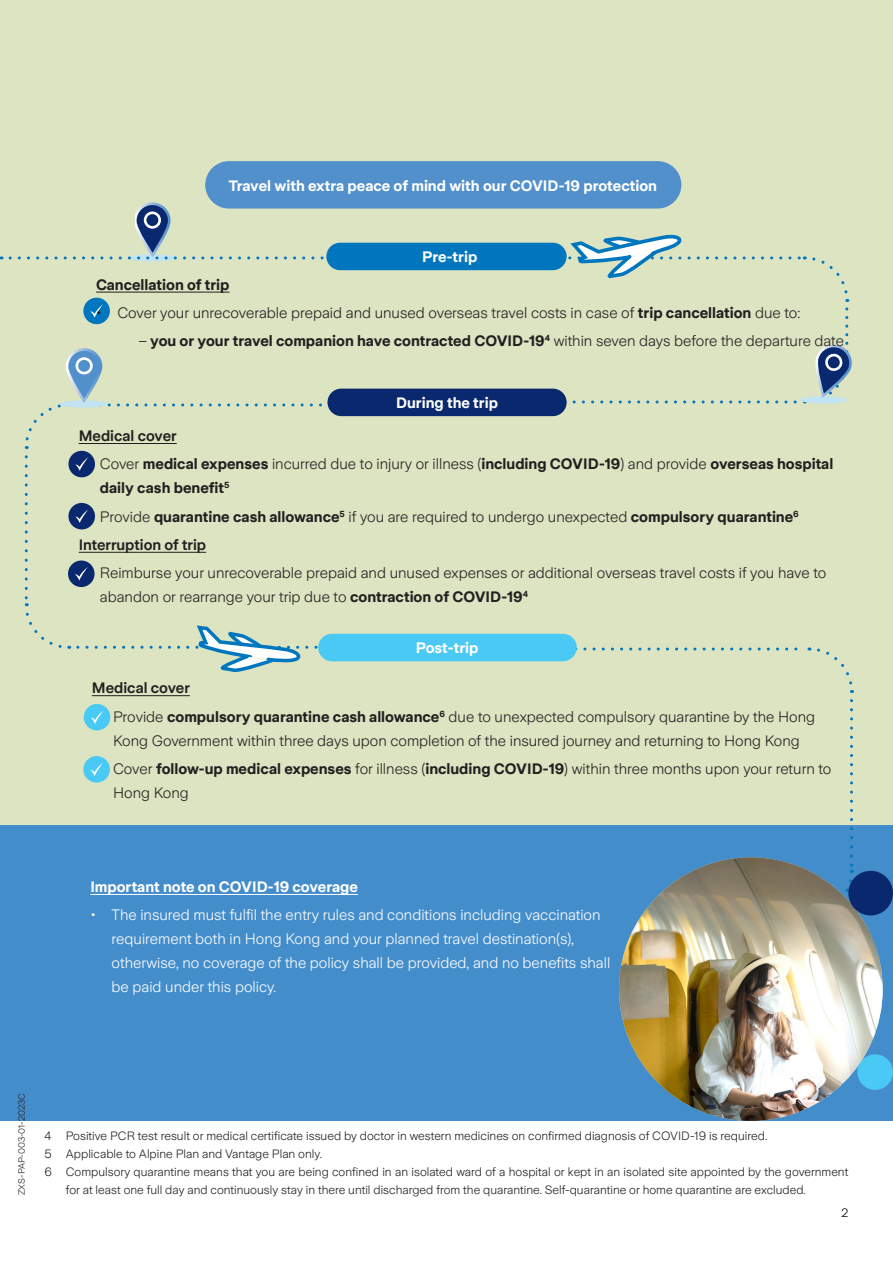
<style>
.page{position:relative;width:893px;height:1263px;background:#fff}
.page>*{position:absolute;margin:0;border:0;box-sizing:border-box;transform-origin:0 0}
.t1{font:300 15px/24px "Zurich Sans";color:#231f20}
.t2{font:300 15px/24px "Zurich Sans";color:#fff}
.Bullet_i{font:700 15px/24px "Zurich Sans";color:#231f20}
.Bullet_i-2{font:700 15px "Zurich Sans";color:#fff}
.Bullet_i-3{font:600 15px "Zurich Sans";color:#231f20}
.t3{font:300 12px/18px "Zurich Sans";color:#231f20}
.t4{font:300 12px "Zurich Sans";color:#000}
.t5{font:300 9px "Zurich Sans";color:#231f20}
.s1{font-weight:700}
.s2{font-weight:300}
</style>
<div class="page">
<div style="left:0;top:825px;width:893px;height:296px;background:#448dcb"></div>
<div style="left:0;top:0;width:893px;height:825px;background:#dce4c2"></div>
<div style="left:135px;top:204px;width:34px;height:51px;background:#09286d;border-radius:17px"></div>
<div style="left:134px;top:202px;width:37px;height:54px;border:3px solid #fff;border-radius:17px"></div>
<div style="left:144px;top:211px;width:17px;height:18px;border:3px solid #fff;border-radius:50%"></div>
<svg style="left:502px;top:647px;width:352px;height:46px"></svg>
<svg style="left:830px;top:700px;width:24px;height:192px"></svg>
<hr style="left:90px;top:894px;width:268px;height:1px;background:#fff">
<div style="left:857px;top:1054px;width:36px;height:36px;background:#49c9f4;border-radius:50%"></div>
<img style="left:619px;top:857px;width:264px;height:264px;border-radius:132px">
<div style="left:848px;top:871px;width:45px;height:44px;background:#09286d;border-radius:50%"></div>
<div style="left:68px;top:451px;width:27px;height:26px;background:#09286d;border-radius:50%"></div>
<svg style="left:24px;top:457px;width:352px;height:216px"></svg>
<hr style="left:92px;top:695px;width:98px;height:1px;background:#231f20">
<div style="left:83px;top:756px;width:27px;height:27px;background:#49c9f4;border-radius:50%"></div>
<svg style="left:90px;top:763px;width:13px;height:13px"></svg>
<div style="left:84px;top:704px;width:26px;height:26px;background:#49c9f4;border-radius:50%"></div>
<svg style="left:91px;top:711px;width:12px;height:13px"></svg>
<div style="left:205px;top:161px;width:476px;height:48px;background:#5290cc;border-radius:24px"></div>
<svg style="left:10px;top:233px;width:842px;height:216px"></svg>
<hr style="left:96px;top:292px;width:134px;height:1px;background:#231f20">
<div style="left:318px;top:634px;width:259px;height:27px;background:#49c9f4;border-radius:14px"></div>
<div style="left:326px;top:243px;width:241px;height:27px;background:#0076be;border-radius:14px"></div>
<div style="left:327px;top:389px;width:240px;height:27px;background:#09286d;border-radius:14px"></div>
<p class="Bullet_i-2" style="left:228px;top:178px;width:430px">Travel with extra peace of mind with our COVID-19 protection</p>
<p class="Bullet_i-2" style="left:422px;top:248px;width:57px">Pre-trip</p>
<p class="Bullet_i" style="left:96px;top:273px;width:135px">Cancellation of trip</p>
<p class="t1" style="left:96px;top:301px;width:706px">• Cover your unrecoverable prepaid and unused overseas travel costs in case of <span class="s1">trip cancellation</span> due to:</p>
<p class="Bullet_i" style="left:139px;top:329px;width:707px"><span class="s2">–</span> you or your travel companion have contracted COVID-19<sup>4</sup> <span class="s2">within seven days before the departure date</span></p>
<p class="Bullet_i-2" style="left:396px;top:394px;width:103px">During the trip</p>
<p class="Bullet_i-3" style="left:79px;top:428px;width:100px">Medical cover</p>
<p class="Bullet_i" style="left:100px;top:453px;width:735px;text-indent:-21px"><span class="s2">• Cover</span> medical expenses <span class="s2">incurred due to injury or illness (</span>including COVID-19<span class="s2">) and provide</span> overseas hospital daily cash benefit<sup>5</sup></p>
<p class="t1" style="left:79px;top:505px;width:722px">• Provide <span class="s1">quarantine cash allowance</span><sup>5</sup> if you are required to undergo unexpected <span class="s1">compulsory quarantine</span><sup>6</sup></p>
<p class="Bullet_i-3" style="left:79px;top:537px;width:129px">Interruption of trip</p>
<p class="t1" style="left:100px;top:561px;width:728px;text-indent:-21px">• Reimburse your unrecoverable prepaid and unused expenses or additional overseas travel costs if you have to abandon or rearrange your trip due to <span class="s1">contraction of COVID-19</span><sup>4</sup></p>
<p class="Bullet_i-2" style="left:416px;top:639px;width:64px">Post-trip</p>
<p class="Bullet_i-3" style="left:92px;top:680px;width:100px">Medical cover</p>
<p class="t1" style="left:92px;top:705px;width:725px;text-align:center">• Provide <span class="s1">compulsory quarantine cash allowance</span><sup>6</sup> due to unexpected compulsory quarantine by the Hong<br>Kong Government within three days upon completion of the insured journey and returning to Hong Kong</p>
<p class="t1" style="left:113px;top:757px;width:720px;text-indent:-21px">• Cover <span class="s1">follow-up medical expenses</span> for illness (<span class="s1">including COVID-19</span>) within three months upon your return to<br>Hong Kong</p>
<p class="Bullet_i-2" style="left:90px;top:879px;width:269px">Important note on COVID-19 coverage</p>
<p class="t2" style="left:112px;top:903px;width:500px;text-indent:-21px">• The insured must fulfil the entry rules and conditions including vaccination requirement both in Hong Kong and your planned travel destination(s), otherwise, no coverage of the policy shall be provided, and no benefits shall be paid under this policy.</p>
<p class="t5" style="left:17px;top:1195px;width:103px;rotate:-90deg">ZXS-PAP-003-01-2023C</p>
<p class="t3" style="left:45px;top:1127px;width:724px">4 Positive PCR test result or medical certificate issued by doctor in western medicines on confirmed diagnosis of COVID-19 is required.</p>
<p class="t3" style="left:45px;top:1145px;width:279px">5 Applicable to Alpine Plan and Vantage Plan only.</p>
<p class="t3" style="left:66px;top:1163px;width:784px;text-indent:-21px">6 Compulsory quarantine means that you are being confined in an isolated ward of a hospital or kept in an isolated site appointed by the government for at least one full day and continuously stay in there until discharged from the quarantine. Self-quarantine or home quarantine are excluded.</p>
<p class="t4" style="left:841px;top:1206px;width:8px">2</p>
</div>
